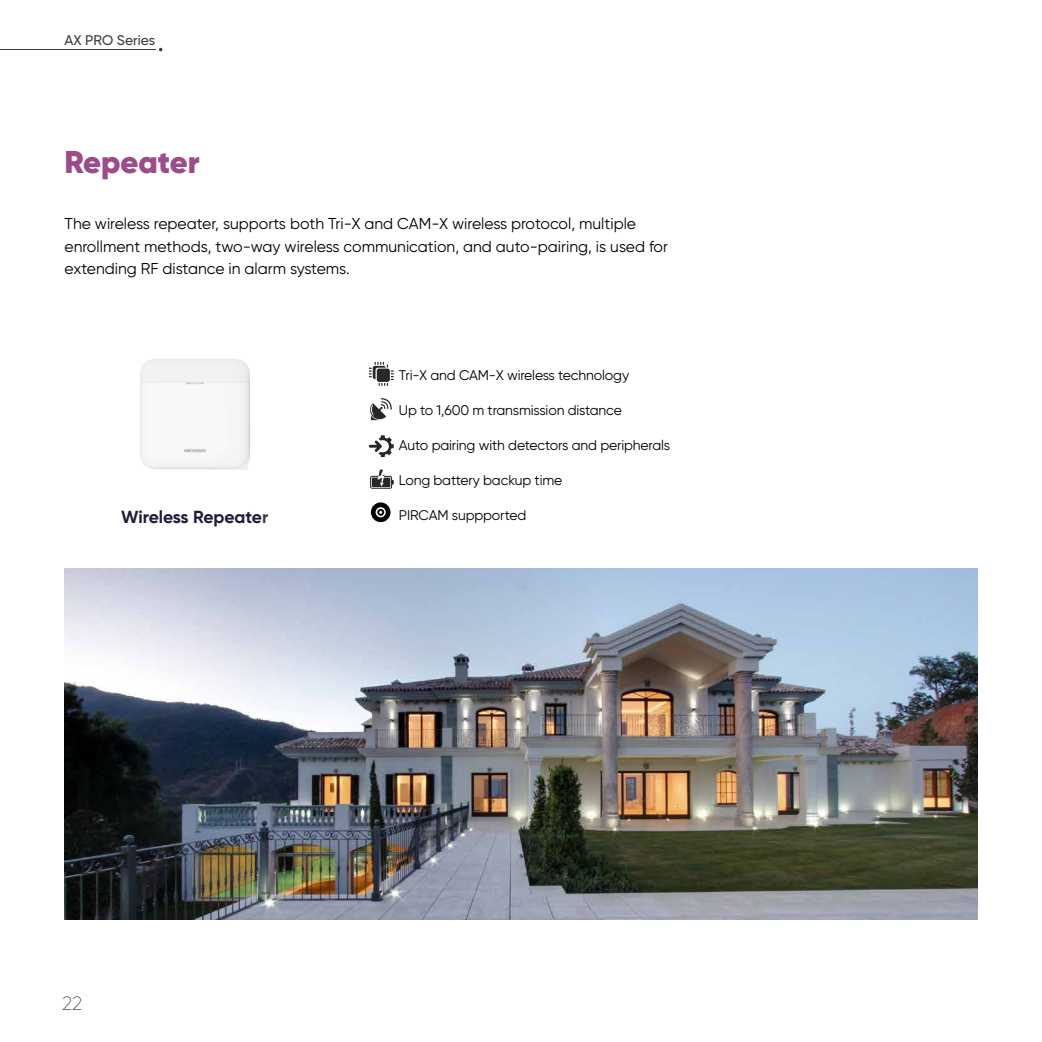
<style>
.page{position:relative;width:1042px;height:1042px;background:#fff}
.page>*{position:absolute;margin:0;border:0;box-sizing:border-box;transform-origin:0 0}
.t1{font:900 31.5px "Gilroy";color:#9c4c89}
.t2{font:200 19.25px "Gilroy";color:#3e3a39}
.t3{font:700 17.5px "Gilroy";color:#1c1c3c}
.t4{font:15.75px/22.8px "Gilroy";color:#000}
.t5{font:14px "Gilroy";letter-spacing:-.01em;color:#000}
.t6{font:500 14px "Gilroy";color:#3e3a39}
.s1{color:#3e3a39}
</style>
<div class="page">
<img style="left:140px;top:359px;width:110px;height:111px">
<img style="left:64px;top:568px;width:913px;height:351px">
<svg style="left:370px;top:398px;width:22px;height:22px"></svg>
<svg style="left:371px;top:502px;width:19px;height:20px"></svg>
<svg style="left:369px;top:435px;width:25px;height:22px"></svg>
<svg style="left:370px;top:470px;width:24px;height:19px"></svg>
<svg style="left:369px;top:362px;width:25px;height:24px"></svg>
<hr style="left:0;top:49px;width:155px;height:1px;background:#3e3a39">
<p class="t6" style="left:64px;top:31px;width:92px">AX PRO Series</p>
<h1 class="t1" style="left:64px;top:141px;width:137px">Repeater</h1>
<p class="t4" style="left:64px;top:212px;width:605px">The wireless repeater, supports both Tri-X and CAM-X wireless protocol, multiple enrollment methods, two-way wireless communication, and auto-pairing, is used for extending RF distance in alarm systems.</p>
<p class="t3" style="left:121px;top:506px;width:148px">Wireless Repeate<span class="s1">r</span></p>
<p class="t5" style="left:399px;top:367px;width:232px">Tri-X and CAM-X wireless technology</p>
<p class="t5" style="left:399px;top:402px;width:224px">Up to 1,600 m transmission distance</p>
<p class="t5" style="left:399px;top:437px;width:273px">Auto pairing with detectors and peripherals</p>
<p class="t5" style="left:399px;top:472px;width:165px">Long battery backup time</p>
<p class="t5" style="left:399px;top:507px;width:129px">PIRCAM suppported</p>
<p class="t2" style="left:62px;top:991px;width:22px">22</p>
</div>
